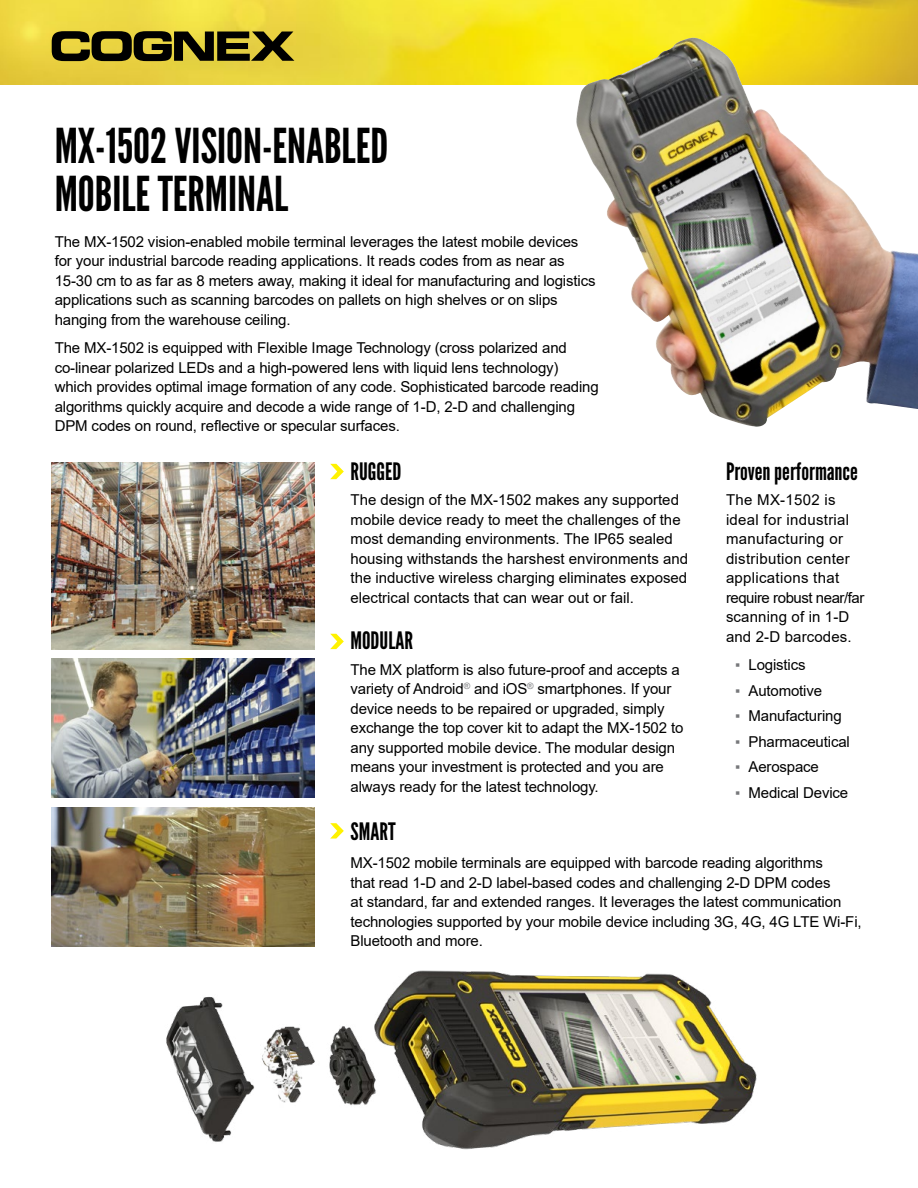
<style>
.page{position:relative;width:918px;height:1188px;background:#fff}
.page>*{position:absolute;margin:0;border:0;box-sizing:border-box;transform-origin:0 0}
.t1{font:48px/48px "League Gothic";color:#000}
.t2{font:24px "League Gothic";color:#000}
.t3{font:15px/19.5px "Arial";letter-spacing:-.01em;color:#000}
.t4{font:15px/19.5px "Arial";letter-spacing:.02em;color:#000}
.s1{color:#77787b}
</style>
<div class="page">
<img style="left:0;top:0;width:918px;height:84px">
<svg style="left:52px;top:31px;width:242px;height:30px"></svg>
<img style="left:576px;top:38px;width:342px;height:389px">
<img style="left:51px;top:462px;width:264px;height:187px">
<img style="left:51px;top:659px;width:264px;height:139px">
<img style="left:51px;top:807px;width:264px;height:139px">
<svg style="left:330px;top:464px;width:14px;height:15px"></svg>
<svg style="left:330px;top:634px;width:14px;height:15px"></svg>
<svg style="left:330px;top:823px;width:14px;height:16px"></svg>
<img style="left:166px;top:970px;width:591px;height:180px">
<h1 class="t1" style="left:55px;top:122px;width:335px">MX-1502 VISION-ENABLED<br>MOBILE TERMINAL</h1>
<p class="t3" style="left:55px;top:232px;width:542px">The MX-1502 vision-enabled mobile terminal leverages the latest mobile devices for your industrial barcode reading applications. It reads codes from as near as 15-30 cm to as far as 8 meters away, making it ideal for manufacturing and logistics applications such as scanning barcodes on pallets on high shelves or on slips hanging from the warehouse ceiling.</p>
<p class="t3" style="left:55px;top:338px;width:546px">The MX-1502 is equipped with Flexible Image Technology (cross polarized and co-linear polarized LEDs and a high-powered lens with liquid lens technology) which provides optimal image formation of any code. Sophisticated barcode reading algorithms quickly acquire and decode a wide range of 1-D, 2-D and challenging DPM codes on round, reflective or specular surfaces.</p>
<h2 class="t2" style="left:351px;top:457px;width:53px">RUGGED</h2>
<p class="t3" style="left:351px;top:490px;width:339px">The design of the MX-1502 makes any supported mobile device ready to meet the challenges of the most demanding environments. The IP65 sealed housing withstands the harshest environments and the inductive wireless charging eliminates exposed electrical contacts that can wear out or fail.</p>
<h2 class="t2" style="left:351px;top:627px;width:64px">MODULAR</h2>
<p class="t3" style="left:351px;top:660px;width:334px">The MX platform is also future-proof and accepts a variety of Android<sup>®</sup> and iOS<sup>®</sup> smartphones. If your device needs to be repaired or upgraded, simply exchange the top cover kit to adapt the MX-1502 to any supported mobile device. The modular design means your investment is protected and you are always ready for the latest technology.</p>
<h2 class="t2" style="left:351px;top:817px;width:47px">SMART</h2>
<p class="t3" style="left:351px;top:853px;width:513px">MX-1502 mobile terminals are equipped with barcode reading algorithms<br>that read 1-D and 2-D label-based codes and challenging 2-D DPM codes<br>at standard, far and extended ranges. It leverages the latest communication technologies supported by your mobile device including 3G, 4G, 4G LTE Wi-Fi, Bluetooth and more.</p>
<h2 class="t2" style="left:726px;top:457px;width:133px">Proven performance</h2>
<p class="t4" style="left:726px;top:490px;width:140px">The MX-1502 is ideal for industrial manufacturing or distribution center applications that require robust near/far scanning of in 1-D and 2-D barcodes.</p>
<p class="t3" style="left:735px;top:655px;width:72px"><span class="s1">▪</span> Logistics</p>
<p class="t3" style="left:735px;top:681px;width:89px"><span class="s1">▪</span> Automotive</p>
<p class="t3" style="left:735px;top:706px;width:108px"><span class="s1">▪</span> Manufacturing</p>
<p class="t3" style="left:735px;top:732px;width:116px"><span class="s1">▪</span> Pharmaceutical</p>
<p class="t3" style="left:735px;top:757px;width:85px"><span class="s1">▪</span> Aerospace</p>
<p class="t3" style="left:735px;top:783px;width:115px"><span class="s1">▪</span> Medical Device</p>
</div>
